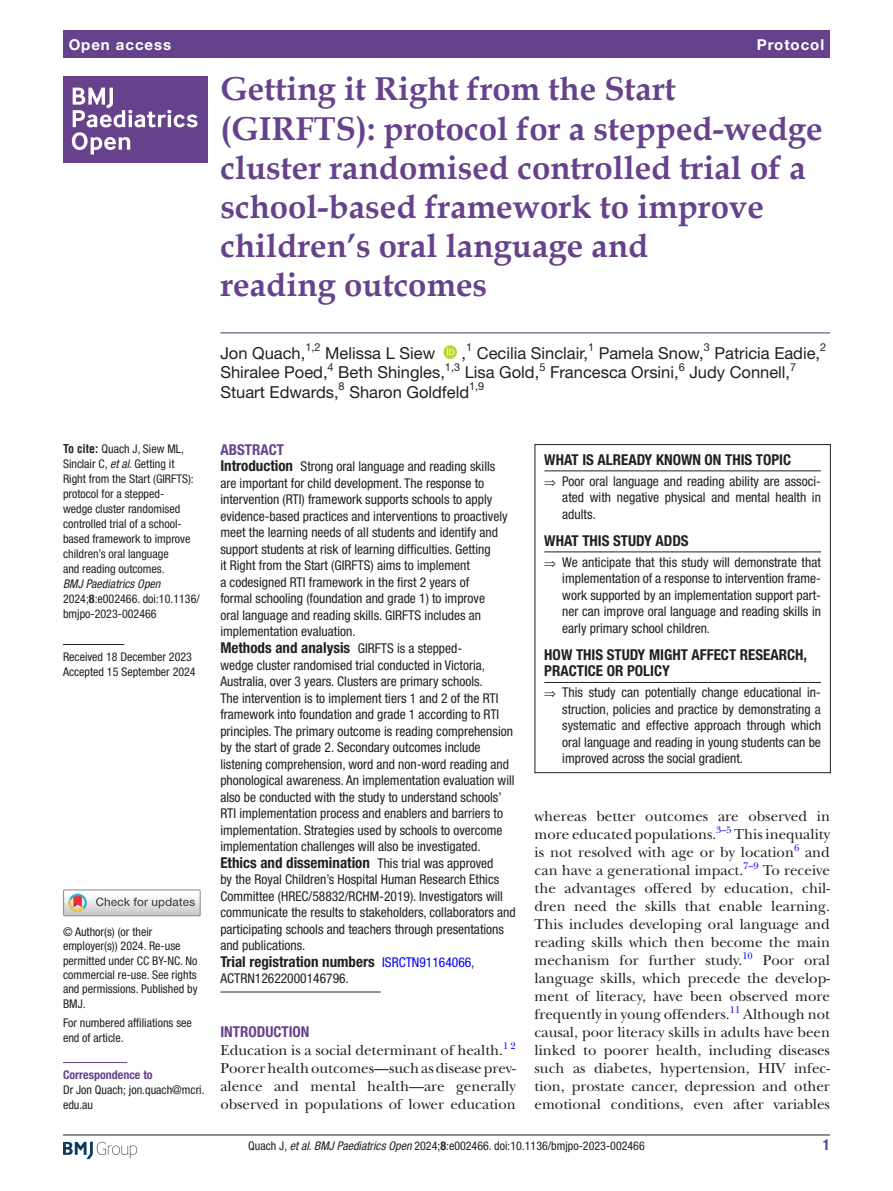
<style>
.page{position:relative;width:893px;height:1191px;background:#fff}
.page>*{position:absolute;margin:0;border:0;box-sizing:border-box;transform-origin:0 0}
.t1{font:700 33px/39px "Book Antiqua";color:#66428c}
.t2{font:16.5px "Helvetica Neue LT Std";color:#231f20}
.t3{font:15px/18px "New Baskerville";color:#231f20;text-align:justify}
.t4{font:700 condensed 15px/16.5px "Helvetica Neue LT Std";color:#231f20}
.t5{font:700 condensed 15px "Helvetica Neue LT Std";color:#66428c}
.t6{font:700 15px "Helvetica Neue LT Std";letter-spacing:.065em;color:#fff}
.t7{font:condensed 13.5px/16.5px "Helvetica Neue LT Std";color:#231f20}
.t8{font:condensed 12px/15px "Helvetica Neue LT Std";color:#231f20}
.t9{font:700 condensed 12px "Helvetica Neue LT Std";color:#66428c}
.t10{font:10.95px "Helvetica Neue LT Std";color:#231f20}
.t11{font:9.9px "New Baskerville";color:#00f}
.s1{font-family:"Helvetica LT Std";font-weight:700}
.s2{font-style:italic}
.s3{font-weight:700}
.s4{font-weight:700;font-size:15px}
.s5{font-weight:400;font-size:13.5px}
.s6{font-weight:400;font-size:13.5px;color:#00f}
</style>
<div class="page">
<hr style="left:63px;top:1134px;width:767px;height:1px;background:#231f20">
<svg style="left:63px;top:1141px;width:74px;height:18px"></svg>
<div style="left:63px;top:31px;width:767px;height:27px;background:#66428c"></div>
<hr style="left:220px;top:332px;width:610px;height:1px;background:#66428c">
<svg style="left:443px;top:345px;width:14px;height:14px"></svg>
<hr style="left:63px;top:644px;width:61px;height:1px;background:#231f20">
<hr style="left:63px;top:1062px;width:64px;height:1px;background:#66428c">
<div style="left:63px;top:889px;width:138px;height:27px;border:1px solid #969090"></div>
<svg style="left:64px;top:890px;width:136px;height:25px"></svg>
<div style="left:63px;top:76px;width:144px;height:87px;background:#67418b"></div>
<svg style="left:72px;top:88px;width:125px;height:66px"></svg>
<hr style="left:220px;top:991px;width:161px;height:1px;background:#231f20">
<hr style="left:544px;top:470px;width:277px;height:1px;background:#231f20">
<hr style="left:544px;top:551px;width:277px;height:1px;background:#231f20">
<hr style="left:544px;top:682px;width:277px;height:1px;background:#231f20">
<div style="left:535px;top:444px;width:296px;height:329px;border:1px solid #231f20"></div>
<p class="t6" style="left:69px;top:35px;width:104px">Open access</p>
<p class="t6" style="left:757px;top:35px;width:69px">Protocol</p>
<h1 class="t1" style="left:220px;top:70px;width:604px">Getting it Right from the Start (GIRFTS): protocol for a stepped-wedge cluster randomised controlled trial of a school-based framework to improve children’s oral language and<br>reading outcomes</h1>
<p class="t2" style="left:220px;top:343px;width:86px">Jon Quach,</p>
<p class="t10" style="left:305px;top:341px;width:17px">1,2</p>
<p class="t2" style="left:325px;top:343px;width:111px">Melissa L Siew</p>
<p class="t10" style="left:466px;top:341px;width:8px">1</p>
<p class="t2" style="left:477px;top:343px;width:113px">Cecilia Sinclair,</p>
<p class="t10" style="left:588px;top:341px;width:8px">1</p>
<p class="t2" style="left:599px;top:343px;width:107px">Pamela Snow,</p>
<p class="t10" style="left:704px;top:341px;width:8px">3</p>
<p class="t2" style="left:714px;top:343px;width:107px">Patricia Eadie,</p>
<p class="t10" style="left:820px;top:341px;width:8px">2</p>
<p class="t2" style="left:461px;top:343px;width:6px">,</p>
<p class="t2" style="left:220px;top:363px;width:109px">Shiralee Poed,</p>
<p class="t10" style="left:328px;top:360px;width:8px">4</p>
<p class="t2" style="left:338px;top:363px;width:108px">Beth Shingles,</p>
<p class="t10" style="left:445px;top:360px;width:17px">1,3</p>
<p class="t2" style="left:465px;top:363px;width:76px">Lisa Gold,</p>
<p class="t10" style="left:539px;top:360px;width:8px">5</p>
<p class="t2" style="left:550px;top:363px;width:130px">Francesca Orsini,</p>
<p class="t10" style="left:679px;top:360px;width:8px">6</p>
<p class="t2" style="left:689px;top:363px;width:102px">Judy Connell,</p>
<p class="t10" style="left:790px;top:360px;width:8px">7</p>
<p class="t2" style="left:220px;top:382px;width:120px">Stuart Edwards,</p>
<p class="t10" style="left:339px;top:380px;width:8px">8</p>
<p class="t2" style="left:349px;top:382px;width:121px">Sharon Goldfeld</p>
<p class="t10" style="left:469px;top:380px;width:17px">1,9</p>
<p class="t8" style="left:63px;top:441px;width:132px"><span class="s1">To cite:</span> Quach J, Siew ML,<br>Sinclair C, <span class="s2">et al</span>. Getting it<br>Right from the Start (GIRFTS): protocol for a stepped&shy;wedge cluster randomised controlled trial of a school&shy;based framework to improve children’s oral language<br>and reading outcomes.</p>
<p class="t8" style="left:63px;top:576px;width:138px"><span class="s2">BMJ Paediatrics Open<br></span>2024;<span class="s3">8</span>:e002466. doi:10.1136/ bmjpo-2023-002466</p>
<p class="t8" style="left:63px;top:649px;width:134px">Received 18 December 2023<br>Accepted 15 September 2024</p>
<p class="t8" style="left:63px;top:924px;width:136px;line-height:14.4px">© Author(s) (or their employer(s)) 2024. Re-use permitted under CC BY-NC. No commercial re-use. See rights and permissions. Published by<br>BMJ.</p>
<p class="t8" style="left:63px;top:1015px;width:130px">For numbered affiliations see end of article.</p>
<p class="t9" style="left:63px;top:1068px;width:91px">Correspondence to</p>
<p class="t8" style="left:63px;top:1082px;width:143px">Dr Jon Quach; jon.quach@mcri. edu.au</p>
<p class="t5" style="left:220px;top:440px;width:65px">ABSTRACT</p>
<p class="t7" style="left:220px;top:458px;width:289px"><span class="s4">Introduction</span> Strong oral language and reading skills are important for child development. The response to intervention (RTI) framework supports schools to apply evidence-based practices and interventions to proactively meet the learning needs of all students and identify and support students at risk of learning difficulties. Getting<br>it Right from the Start (GIRFTS) aims to implement<br>a codesigned RTI framework in the first 2 years of<br>formal schooling (foundation and grade 1) to improve<br>oral language and reading skills. GIRFTS includes an implementation evaluation.</p>
<p class="t4" style="left:220px;top:639px;width:243px">Methods and analysis <span class="s5">GIRFTS is a stepped-</span></p>
<p class="t7" style="left:220px;top:656px;width:296px">wedge cluster randomised trial conducted in Victoria, Australia, over 3 years. Clusters are primary schools.<br>The intervention is to implement tiers 1 and 2 of the RTI framework into foundation and grade 1 according to RTI principles. The primary outcome is reading comprehension by the start of grade 2. Secondary outcomes include listening comprehension, word and non-word reading and phonological awareness. An implementation evaluation will also be conducted with the study to understand schools’ RTI implementation process and enablers and barriers to implementation. Strategies used by schools to overcome implementation challenges will also be investigated.</p>
<p class="t4" style="left:220px;top:853px;width:275px">Ethics and dissemination <span class="s5">This trial was approved</span></p>
<p class="t7" style="left:220px;top:871px;width:297px">by the Royal Children’s Hospital Human Research Ethics Committee (HREC/58832/RCHM-2019). Investigators will communicate the results to stakeholders, collaborators and participating schools and teachers through presentations and publications.</p>
<p class="t4" style="left:220px;top:952px;width:256px">Trial registration numbers <span class="s6">ISRCTN91164066</span><span class="s5">,</span></p>
<p class="t7" style="left:220px;top:970px;width:130px">ACTRN12622000146796.</p>
<p class="t5" style="left:220px;top:1023px;width:91px">INTRODUCTION</p>
<p class="t3" style="left:220px;top:1041px;width:284px">Education is a social determinant of health.</p>
<p class="t11" style="left:503px;top:1039px;width:14px">1 2</p>
<p class="t3" style="left:220px;top:1059px;width:297px">Poorer health outcomes—such as disease prev&shy;alence and mental health—are generally observed in populations of lower education</p>
<p class="t4" style="left:544px;top:451px;width:248px">WHAT IS ALREADY KNOWN ON THIS TOPIC</p>
<p class="t7" style="left:562px;top:472px;width:260px;text-align:justify;text-indent:-18px">⇒ Poor oral language and reading ability are associ&shy;ated with negative physical and mental health in adults.</p>
<p class="t4" style="left:544px;top:532px;width:146px">WHAT THIS STUDY ADDS</p>
<p class="t7" style="left:562px;top:553px;width:260px;text-align:justify;text-indent:-18px">⇒ We anticipate that this study will demonstrate that implementation of a response to intervention frame&shy;work supported by an implementation support part&shy;ner can improve oral language and reading skills in early primary school children.</p>
<p class="t4" style="left:544px;top:646px;width:264px">HOW THIS STUDY MIGHT AFFECT RESEARCH,<br>PRACTICE OR POLICY</p>
<p class="t7" style="left:562px;top:684px;width:260px;text-align:justify;text-indent:-18px">⇒ This study can potentially change educational in&shy;struction, policies and practice by demonstrating a systematic and effective approach through which oral language and reading in young students can be improved across the social gradient.</p>
<p class="t3" style="left:535px;top:807px;width:297px">whereas better outcomes are observed in more educated populations.</p>
<p class="t11" style="left:716px;top:823px;width:17px">3–5</p>
<p class="t3" style="left:535px;top:825px;width:297px;text-indent:200px">This inequality is not resolved with age or by location</p>
<p class="t11" style="left:794px;top:841px;width:7px">6</p>
<p class="t3" style="left:805px;top:843px;width:26px">and</p>
<p class="t11" style="left:743px;top:859px;width:17px">7–9</p>
<p class="t3" style="left:535px;top:861px;width:297px;text-indent:228px">To receive the advantages offered by education, chil&shy;dren need the skills that enable learning.<br>This includes developing oral language and reading skills which then become the main mechanism for further study.</p>
<p class="t3" style="left:535px;top:861px;width:210px">can have a generational impact.</p>
<p class="t11" style="left:742px;top:949px;width:12px">10</p>
<p class="t3" style="left:535px;top:951px;width:297px;text-indent:228px">Poor oral language skills, which precede the develop&shy;ment of literacy, have been observed more frequently in young offenders.<sup>11</sup> Although not causal, poor literacy skills in adults have been linked to poorer health, including diseases such as diabetes, hypertension, HIV infec&shy;tion, prostate cancer, depression and other emotional conditions, even after variables</p>
<p class="t8" style="left:248px;top:1137px;width:398px">Quach J, <span class="s2">et al</span>. <span class="s2">BMJ Paediatrics Open</span> 2024;<span class="s3">8</span>:e002466. doi:10.1136/bmjpo-2023-002466</p>
<p class="t5" style="left:823px;top:1135px;width:9px">1</p>
</div>
